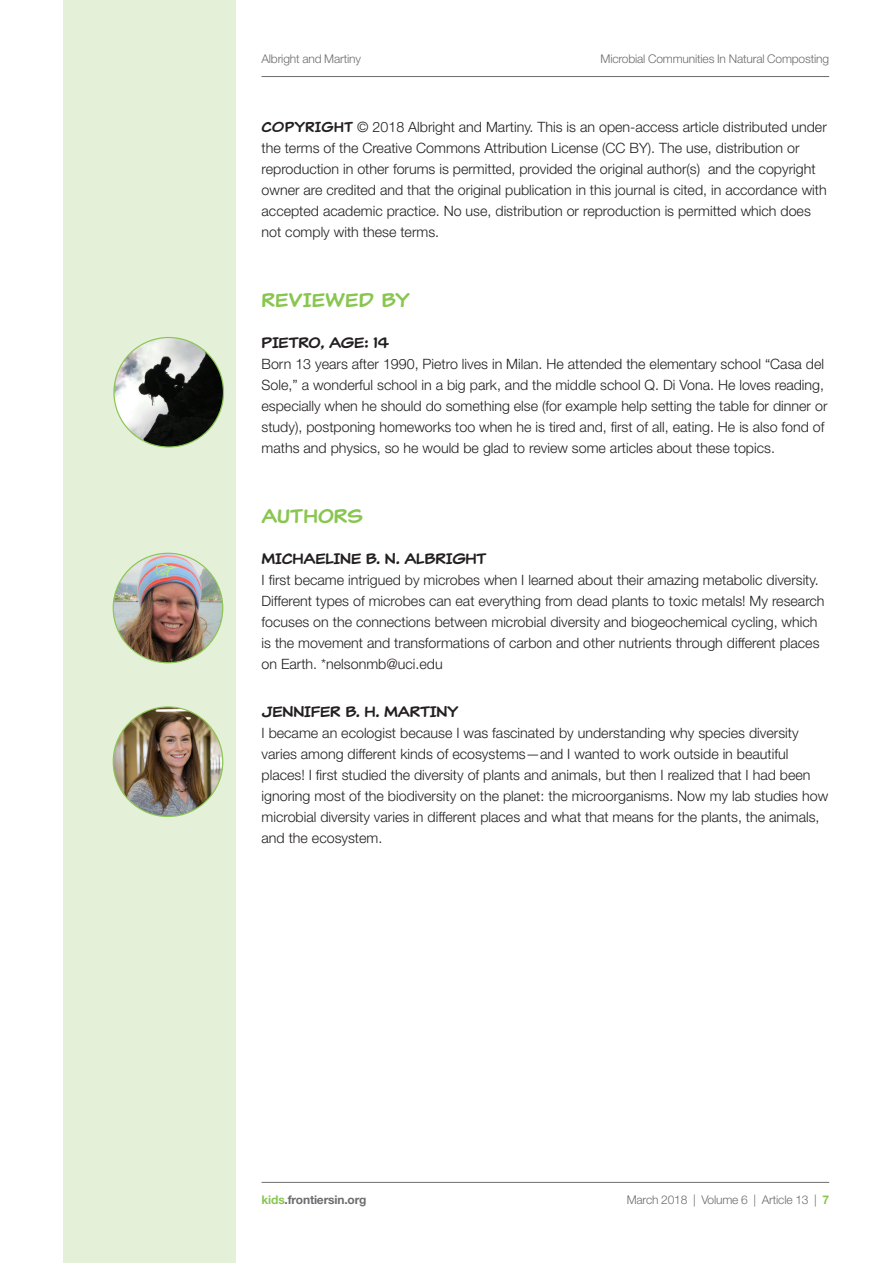
<style>
.page{position:relative;width:893px;height:1263px;background:#fff}
.page>*{position:absolute;margin:0;border:0;box-sizing:border-box;transform-origin:0 0}
.t1{font:19.5px "Classic Comic";color:#89c650}
.t2{font:15px "Classic Comic";letter-spacing:-.02em;color:#231f20}
.t3{font:300 14.25px/21px "Helvetica Neue LT Std";color:#231f20}
.t4{font:300 12px "Helvetica Neue LT Std";letter-spacing:-.015em;color:#6c6d70}
.t5{font:700 12px "Helvetica Neue LT Std";color:#6c6d70}
.s1{font-family:"Classic Comic";font-weight:400}
.s2{color:#89c650}
.s3{font-weight:700;color:#89c650}
</style>
<div class="page">
<div style="left:64px;top:0;width:172px;height:1263px;background:#e4f0d8"></div>
<hr style="left:261px;top:76px;width:568px;height:1px;background:#6c6d70">
<hr style="left:261px;top:1182px;width:568px;height:1px;background:#6c6d70">
<svg style="left:113px;top:336px;width:112px;height:112px"></svg>
<img style="left:112px;top:552px;width:112px;height:112px">
<img style="left:112px;top:706px;width:112px;height:111px">
<p class="t4" style="left:261px;top:51px;width:101px">Albright and Martiny</p>
<p class="t4" style="left:601px;top:51px;width:230px">Microbial Communities In Natural Composting</p>
<p class="t3" style="left:262px;top:116px;width:567px"><span class="s1">COPYRIGHT</span> © 2018 Albright and Martiny. This is an open-access article distributed under the terms of the Creative Commons Attribution License (CC BY). The use, distribution or reproduction in other forums is permitted, provided the original author(s) and the copyright owner are credited and that the original publication in this journal is cited, in accordance with accepted academic practice. No use, distribution or reproduction is permitted which does not comply with these terms.</p>
<h1 class="t1" style="left:262px;top:287px;width:150px">REVIEWED BY</h1>
<p class="t2" style="left:262px;top:332px;width:39px">PIETRO</p>
<p class="t2" style="left:320px;top:332px;width:70px">, AGE: 14</p>
<p class="t3" style="left:262px;top:353px;width:567px">Born 13 years after 1990, Pietro lives in Milan. He attended the elementary school “Casa del Sole,” a wonderful school in a big park, and the middle school Q. Di Vona. He loves reading, especially when he should do something else (for example help setting the table for dinner or study), postponing homeworks too when he is tired and, first of all, eating. He is also fond of maths and physics, so he would be glad to review some articles about these topics.</p>
<h1 class="t1" style="left:262px;top:503px;width:103px">AUTHORS</h1>
<p class="t2" style="left:262px;top:548px;width:227px">MICHAELINE B. N. ALBRIGHT</p>
<p class="t3" style="left:262px;top:569px;width:565px">I first became intrigued by microbes when I learned about their amazing metabolic diversity.<br>Different types of microbes can eat everything from dead plants to toxic metals! My research focuses on the connections between microbial diversity and biogeochemical cycling, which is the movement and transformations of carbon and other nutrients through different places on Earth. *nelsonmb@uci.edu</p>
<p class="t2" style="left:262px;top:701px;width:199px">JENNIFER B. H. MARTINY</p>
<p class="t3" style="left:262px;top:722px;width:568px">I became an ecologist because I was fascinated by understanding why species diversity varies among different kinds of ecosystems—and I wanted to work outside in beautiful places! I first studied the diversity of plants and animals, but then I realized that I had been ignoring most of the biodiversity on the planet: the microorganisms. Now my lab studies how microbial diversity varies in different places and what that means for the plants, the animals, and the ecosystem.</p>
<p class="t5" style="left:261px;top:1192px;width:107px"><span class="s2">kids</span>.frontiersin.org</p>
<p class="t4" style="left:627px;top:1192px;width:204px">March 2018 | Volume 6 | Article 13 | <span class="s3">7</span></p>
</div>
